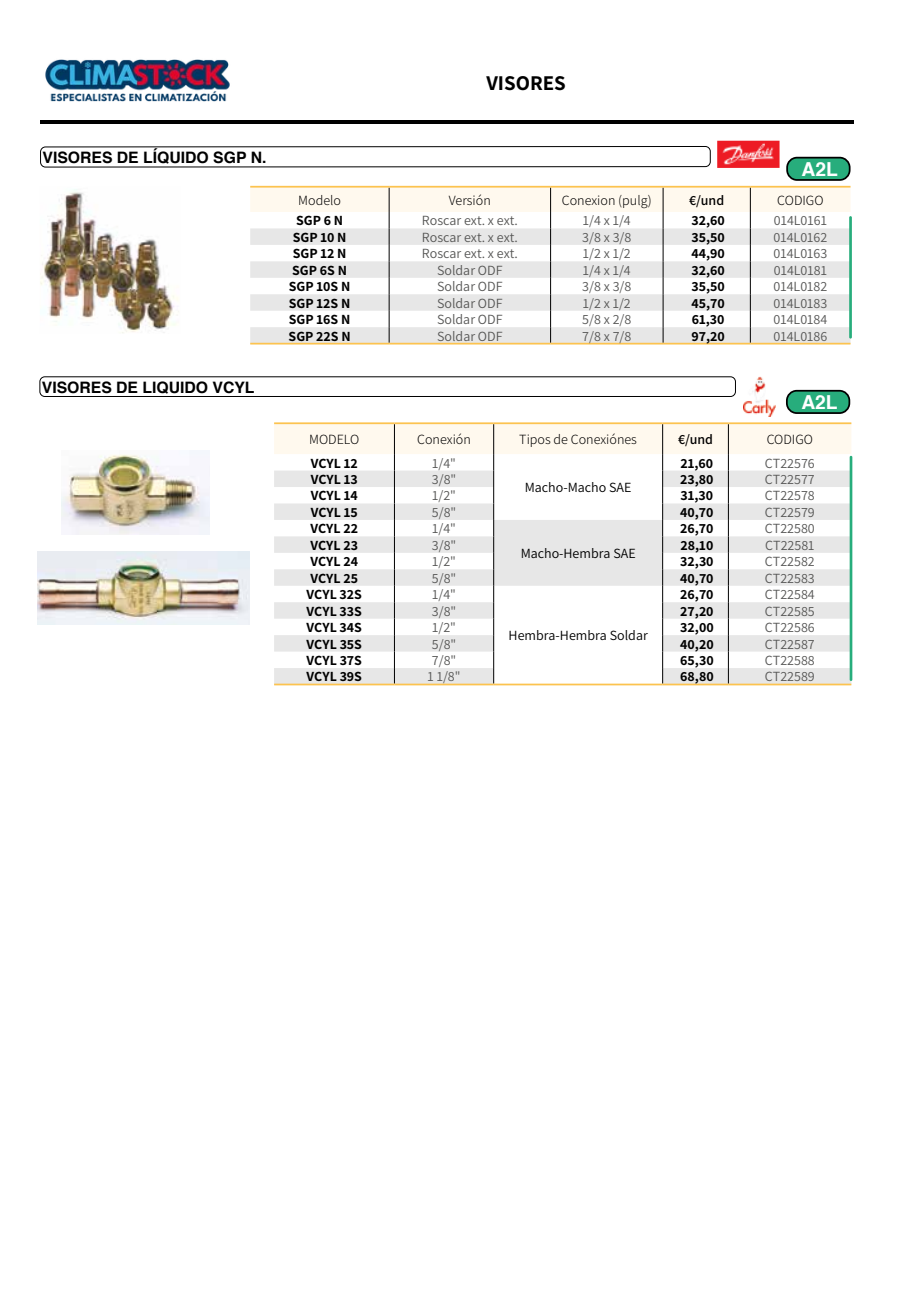
<style>
.page{position:relative;width:918px;height:1315px;background:#fff}
.page>*{position:absolute;margin:0;border:0;box-sizing:border-box;transform-origin:0 0}
.t1{font:700 21px "Assistant";color:#000}
.t2{font:700 19.25px "Helvetica";color:#fff}
.t3{font:700 15.75px "Helvetica";color:#000}
.t4{font:14px "Assistant";color:#575756}
.t5{font:700 14px "Assistant";color:#000}
.t6{font:300 14px "Assistant";color:#000}
.t7{font:14px "Assistant";color:#000}
.t8{font:600 14px "Assistant";color:#000}
</style>
<div class="page">
<hr style="left:41px;top:120px;width:813px;height:4px;background:#000">
<div style="left:40px;top:146px;width:670px;height:21px;border:1px solid #000;border-radius:5px"></div>
<img style="left:40px;top:189px;width:139px;height:144px">
<svg style="left:250px;top:188px;width:600px;height:155px"></svg>
<hr style="left:250px;top:186px;width:139px;height:2px;background:#fcc34f">
<hr style="left:389px;top:186px;width:161px;height:2px;background:#fcc34f">
<hr style="left:550px;top:186px;width:113px;height:2px;background:#fcc34f">
<hr style="left:663px;top:186px;width:87px;height:2px;background:#fcc34f">
<hr style="left:750px;top:186px;width:100px;height:2px;background:#fcc34f">
<hr style="left:250px;top:343px;width:139px;height:1px;background:#fcc34f">
<hr style="left:389px;top:343px;width:161px;height:1px;background:#fcc34f">
<hr style="left:550px;top:343px;width:113px;height:1px;background:#fcc34f">
<hr style="left:663px;top:343px;width:87px;height:1px;background:#fcc34f">
<hr style="left:750px;top:343px;width:100px;height:1px;background:#fcc34f">
<img style="left:717px;top:141px;width:62px;height:27px">
<div style="left:787px;top:158px;width:62px;height:22px;background:#27ad7c;border-radius:10px"></div>
<div style="left:786px;top:157px;width:64px;height:24px;border:2px solid #000;border-radius:10px"></div>
<hr style="left:849px;top:216px;width:3px;height:122px;background:#27ad7c">
<div style="left:40px;top:376px;width:695px;height:21px;border:1px solid #000;border-radius:5px"></div>
<img style="left:743px;top:377px;width:32px;height:39px">
<img style="left:38px;top:551px;width:211px;height:74px">
<img style="left:61px;top:450px;width:149px;height:84px">
<svg style="left:274px;top:424px;width:577px;height:259px"></svg>
<hr style="left:274px;top:422px;width:120px;height:2px;background:#fcc34f">
<hr style="left:394px;top:422px;width:100px;height:2px;background:#fcc34f">
<hr style="left:494px;top:422px;width:168px;height:2px;background:#fcc34f">
<hr style="left:662px;top:422px;width:66px;height:2px;background:#fcc34f">
<hr style="left:728px;top:422px;width:123px;height:2px;background:#fcc34f">
<hr style="left:494px;top:683px;width:168px;height:2px;background:#fcc34f">
<hr style="left:274px;top:683px;width:120px;height:2px;background:#fcc34f">
<hr style="left:394px;top:683px;width:100px;height:2px;background:#fcc34f">
<hr style="left:662px;top:683px;width:66px;height:2px;background:#fcc34f">
<hr style="left:728px;top:683px;width:123px;height:2px;background:#fcc34f">
<div style="left:787px;top:391px;width:62px;height:22px;background:#27ad7c;border-radius:10px"></div>
<div style="left:786px;top:390px;width:64px;height:24px;border:2px solid #000;border-radius:10px"></div>
<hr style="left:849px;top:456px;width:3px;height:225px;background:#27ad7c">
<img style="left:45px;top:59px;width:185px;height:43px">
<p class="t3" style="left:43px;top:145px;width:226px">VISORES DE LÍQUIDO SGP N.</p>
<p class="t3" style="left:42px;top:374px;width:214px">VISORES DE LIQUIDO VCYL</p>
<h1 class="t1" style="left:486px;top:68px;width:81px">VISORES</h1>
<h2 class="t2" style="left:801px;top:153px;width:38px">A2L</h2>
<p class="t6" style="left:298px;top:190px;width:44px">Modelo</p>
<p class="t6" style="left:449px;top:190px;width:43px">Versión</p>
<p class="t6" style="left:562px;top:190px;width:92px">Conexion (pulg)</p>
<p class="t8" style="left:689px;top:190px;width:36px">€/und</p>
<p class="t6" style="left:777px;top:190px;width:48px">CODIGO</p>
<p class="t5" style="left:296px;top:211px;width:49px">SGP 6 N</p>
<p class="t4" style="left:422px;top:211px;width:97px">Roscar ext. x ext.</p>
<p class="t4" style="left:583px;top:211px;width:49px">1/4 x 1/4</p>
<p class="t5" style="left:691px;top:211px;width:35px">32,60</p>
<p class="t4" style="left:774px;top:211px;width:55px">014L0161</p>
<p class="t5" style="left:293px;top:228px;width:55px">SGP 10 N</p>
<p class="t4" style="left:422px;top:228px;width:97px">Roscar ext. x ext.</p>
<p class="t4" style="left:582px;top:228px;width:51px">3/8 x 3/8</p>
<p class="t5" style="left:691px;top:228px;width:35px">35,50</p>
<p class="t4" style="left:773px;top:228px;width:55px">014L0162</p>
<p class="t5" style="left:293px;top:244px;width:55px">SGP 12 N</p>
<p class="t4" style="left:422px;top:244px;width:97px">Roscar ext. x ext.</p>
<p class="t4" style="left:583px;top:244px;width:49px">1/2 x 1/2</p>
<p class="t5" style="left:691px;top:244px;width:35px">44,90</p>
<p class="t4" style="left:773px;top:244px;width:55px">014L0163</p>
<p class="t5" style="left:292px;top:260px;width:56px">SGP 6S N</p>
<p class="t4" style="left:437px;top:260px;width:67px">Soldar ODF</p>
<p class="t4" style="left:583px;top:260px;width:49px">1/4 x 1/4</p>
<p class="t5" style="left:691px;top:260px;width:35px">32,60</p>
<p class="t4" style="left:774px;top:260px;width:55px">014L0181</p>
<p class="t5" style="left:289px;top:277px;width:63px">SGP 10S N</p>
<p class="t4" style="left:437px;top:277px;width:67px">Soldar ODF</p>
<p class="t4" style="left:582px;top:277px;width:51px">3/8 x 3/8</p>
<p class="t5" style="left:691px;top:277px;width:35px">35,50</p>
<p class="t4" style="left:773px;top:277px;width:55px">014L0182</p>
<p class="t5" style="left:289px;top:293px;width:63px">SGP 12S N</p>
<p class="t4" style="left:437px;top:293px;width:67px">Soldar ODF</p>
<p class="t4" style="left:583px;top:293px;width:49px">1/2 x 1/2</p>
<p class="t5" style="left:691px;top:293px;width:35px">45,70</p>
<p class="t4" style="left:773px;top:293px;width:55px">014L0183</p>
<p class="t5" style="left:289px;top:310px;width:63px">SGP 16S N</p>
<p class="t4" style="left:437px;top:310px;width:67px">Soldar ODF</p>
<p class="t4" style="left:582px;top:310px;width:51px">5/8 x 2/8</p>
<p class="t5" style="left:692px;top:310px;width:34px">61,30</p>
<p class="t4" style="left:773px;top:310px;width:55px">014L0184</p>
<p class="t5" style="left:289px;top:326px;width:64px">SGP 22S N</p>
<p class="t4" style="left:437px;top:326px;width:67px">Soldar ODF</p>
<p class="t4" style="left:582px;top:326px;width:51px">7/8 x 7/8</p>
<p class="t5" style="left:691px;top:326px;width:35px">97,20</p>
<p class="t4" style="left:773px;top:326px;width:55px">014L0186</p>
<h2 class="t2" style="left:801px;top:386px;width:38px">A2L</h2>
<p class="t6" style="left:309px;top:430px;width:52px">MODELO</p>
<p class="t6" style="left:417px;top:430px;width:55px">Conexión</p>
<p class="t6" style="left:519px;top:430px;width:119px">Tipos de Conexiónes</p>
<p class="t8" style="left:678px;top:430px;width:36px">€/und</p>
<p class="t6" style="left:766px;top:430px;width:48px">CODIGO</p>
<p class="t5" style="left:311px;top:453px;width:49px">VCYL 12</p>
<p class="t4" style="left:432px;top:453px;width:25px">1/4"</p>
<p class="t7" style="left:525px;top:478px;width:108px">Macho-Macho SAE</p>
<p class="t5" style="left:680px;top:453px;width:34px">21,60</p>
<p class="t4" style="left:765px;top:453px;width:51px">CT22576</p>
<p class="t5" style="left:311px;top:470px;width:49px">VCYL 13</p>
<p class="t4" style="left:432px;top:470px;width:26px">3/8"</p>
<p class="t5" style="left:680px;top:470px;width:35px">23,80</p>
<p class="t4" style="left:765px;top:470px;width:51px">CT22577</p>
<p class="t5" style="left:311px;top:486px;width:49px">VCYL 14</p>
<p class="t4" style="left:432px;top:486px;width:25px">1/2"</p>
<p class="t5" style="left:680px;top:486px;width:34px">31,30</p>
<p class="t4" style="left:765px;top:486px;width:51px">CT22578</p>
<p class="t5" style="left:311px;top:502px;width:49px">VCYL 15</p>
<p class="t4" style="left:432px;top:502px;width:26px">5/8"</p>
<p class="t5" style="left:680px;top:502px;width:35px">40,70</p>
<p class="t4" style="left:765px;top:502px;width:51px">CT22579</p>
<p class="t5" style="left:310px;top:519px;width:49px">VCYL 22</p>
<p class="t4" style="left:432px;top:519px;width:25px">1/4"</p>
<p class="t7" style="left:521px;top:544px;width:116px">Macho-Hembra SAE</p>
<p class="t5" style="left:680px;top:519px;width:35px">26,70</p>
<p class="t4" style="left:765px;top:519px;width:51px">CT22580</p>
<p class="t5" style="left:310px;top:535px;width:49px">VCYL 23</p>
<p class="t4" style="left:432px;top:535px;width:26px">3/8"</p>
<p class="t5" style="left:680px;top:535px;width:34px">28,10</p>
<p class="t4" style="left:765px;top:535px;width:51px">CT22581</p>
<p class="t5" style="left:310px;top:552px;width:49px">VCYL 24</p>
<p class="t4" style="left:432px;top:552px;width:25px">1/2"</p>
<p class="t5" style="left:680px;top:552px;width:35px">32,30</p>
<p class="t4" style="left:765px;top:552px;width:51px">CT22582</p>
<p class="t5" style="left:310px;top:568px;width:49px">VCYL 25</p>
<p class="t4" style="left:432px;top:568px;width:26px">5/8"</p>
<p class="t5" style="left:680px;top:568px;width:35px">40,70</p>
<p class="t4" style="left:765px;top:568px;width:51px">CT22583</p>
<p class="t5" style="left:307px;top:585px;width:57px">VCYL 32S</p>
<p class="t4" style="left:432px;top:585px;width:25px">1/4"</p>
<p class="t7" style="left:508px;top:626px;width:141px">Hembra-Hembra Soldar</p>
<p class="t5" style="left:680px;top:585px;width:35px">26,70</p>
<p class="t4" style="left:765px;top:585px;width:51px">CT22584</p>
<p class="t5" style="left:307px;top:601px;width:57px">VCYL 33S</p>
<p class="t4" style="left:432px;top:601px;width:26px">3/8"</p>
<p class="t5" style="left:680px;top:601px;width:35px">27,20</p>
<p class="t4" style="left:765px;top:601px;width:51px">CT22585</p>
<p class="t5" style="left:307px;top:618px;width:57px">VCYL 34S</p>
<p class="t4" style="left:432px;top:618px;width:25px">1/2"</p>
<p class="t5" style="left:680px;top:618px;width:35px">32,00</p>
<p class="t4" style="left:765px;top:618px;width:51px">CT22586</p>
<p class="t5" style="left:307px;top:634px;width:57px">VCYL 35S</p>
<p class="t4" style="left:432px;top:634px;width:26px">5/8"</p>
<p class="t5" style="left:680px;top:634px;width:35px">40,20</p>
<p class="t4" style="left:765px;top:634px;width:51px">CT22587</p>
<p class="t5" style="left:307px;top:651px;width:57px">VCYL 37S</p>
<p class="t4" style="left:432px;top:651px;width:26px">7/8"</p>
<p class="t5" style="left:680px;top:651px;width:35px">65,30</p>
<p class="t4" style="left:765px;top:651px;width:51px">CT22588</p>
<p class="t5" style="left:307px;top:667px;width:57px">VCYL 39S</p>
<p class="t4" style="left:427px;top:667px;width:34px">1 1/8"</p>
<p class="t5" style="left:680px;top:667px;width:35px">68,80</p>
<p class="t4" style="left:765px;top:667px;width:51px">CT22589</p>
</div>
